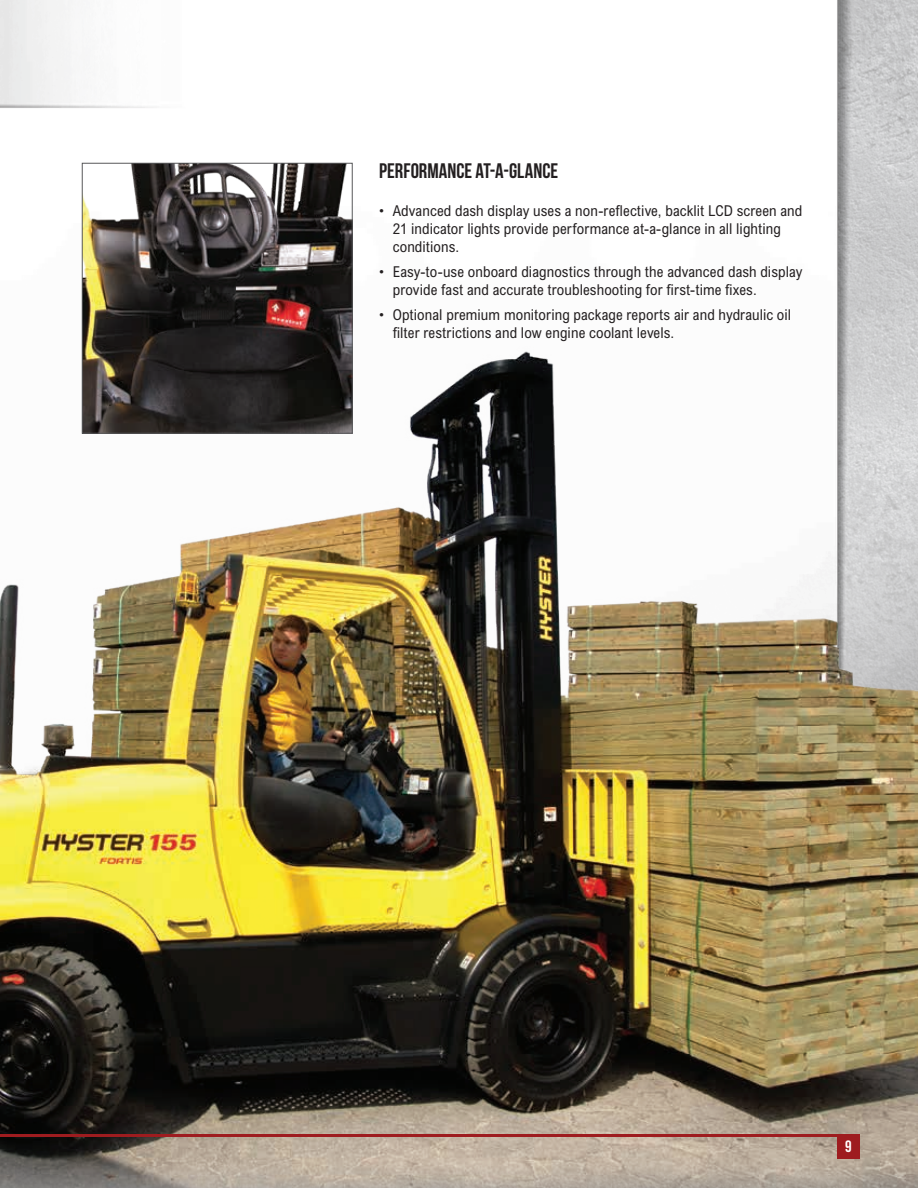
<style>
.page{position:relative;width:918px;height:1188px;background:#fff}
.page>*{position:absolute;margin:0;border:0;box-sizing:border-box;transform-origin:0 0}
.t1{font:21px "Bebas Neue";color:#231f20}
.t2{font:16.5px "Bebas Neue";color:#fff}
.t3{font:condensed 15px/18px "Arial MT Std";letter-spacing:.005em;color:#231f20}
</style>
<div class="page">
<img style="left:0;top:0;width:918px;height:277px">
<img style="left:0;top:277px;width:918px;height:911px">
<hr style="left:0;top:1134px;width:860px;height:3px;background:#9e1c1f">
<div style="left:837px;top:1134px;width:23px;height:24px;background:#9e1c1f"></div>
<img style="left:84px;top:165px;width:267px;height:267px">
<div style="left:82px;top:163px;width:271px;height:271px;border:1px solid #57585a"></div>
<h1 class="t1" style="left:379px;top:159px;width:180px">PERFORMANCE AT-A-GLANCE</h1>
<p class="t3" style="left:393px;top:201px;width:411px;text-indent:-14px">• Advanced dash display uses a non-reflective, backlit LCD screen and<br>21 indicator lights provide performance at-a-glance in all lighting conditions.</p>
<p class="t3" style="left:393px;top:262px;width:411px;text-indent:-14px">• Easy-to-use onboard diagnostics through the advanced dash display provide fast and accurate troubleshooting for first-time fixes.</p>
<p class="t3" style="left:393px;top:305px;width:400px;text-indent:-14px">• Optional premium monitoring package reports air and hydraulic oil filter restrictions and low engine coolant levels.</p>
<p class="t2" style="left:845px;top:1138px;width:8px">9</p>
</div>
